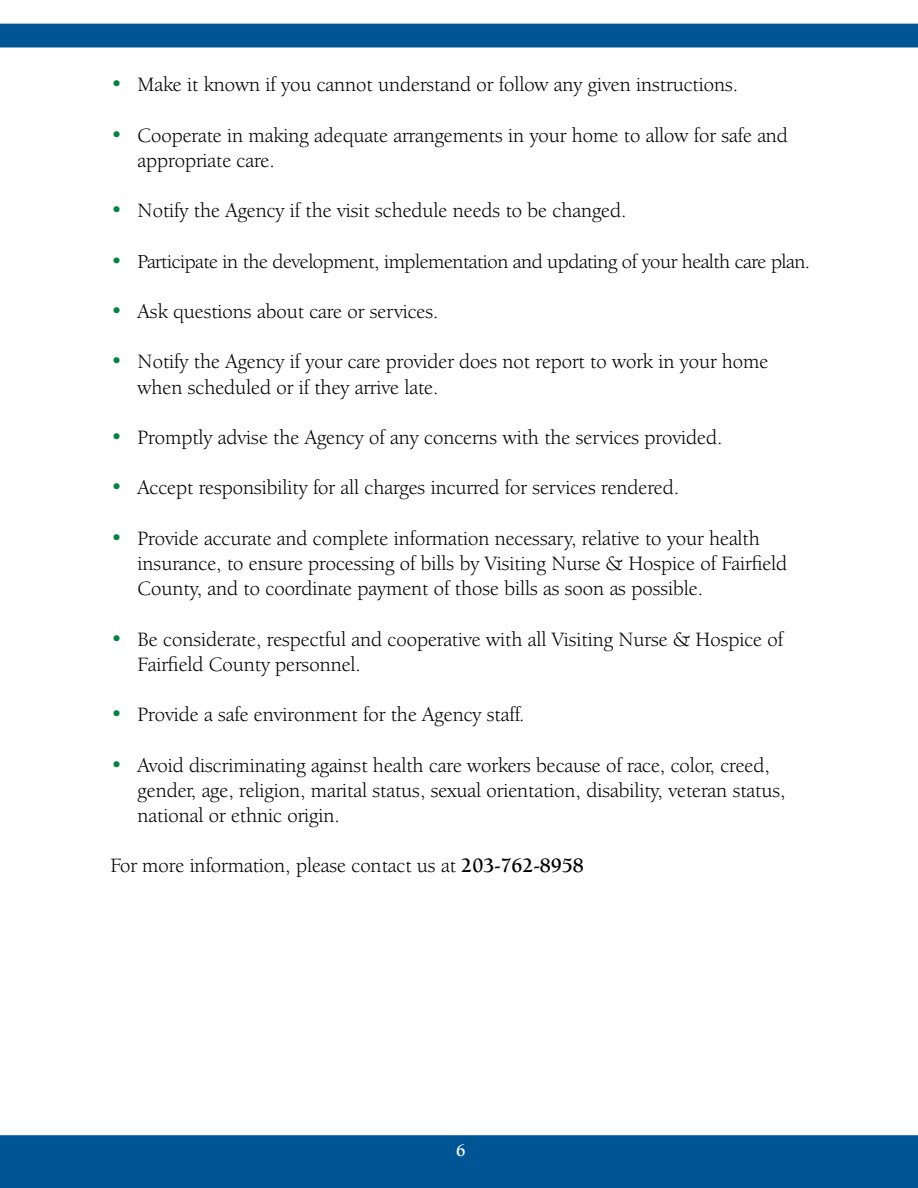
<style>
.page{position:relative;width:918px;height:1188px;background:#fff}
.page>*{position:absolute;margin:0;border:0;box-sizing:border-box;transform-origin:0 0}
.t1{font:21px/25.2px "Berkeley Oldstyle IT Cby BT";color:#000}
.t2{font:20.4px "Berkeley Oldstyle IT Cby BT";letter-spacing:-.02em;color:#000}
.t3{font:700 18px "Berkeley Oldstyle IT Cby BT";color:#fff}
.s1{color:#00853f}
.s2{font-weight:700}
</style>
<div class="page">
<div style="left:0;top:1135px;width:918px;height:53px;background:#005695"></div>
<div style="left:0;top:24px;width:918px;height:24px;background:#005695"></div>
<p class="t1" style="left:111px;top:72px;width:629px"><span class="s1">•</span> Make it known if you cannot understand or follow any given instructions.</p>
<p class="t1" style="left:138px;top:122px;width:652px;text-indent:-27px"><span class="s1">•</span> Cooperate in making adequate arrangements in your home to allow for safe and appropriate care.</p>
<p class="t1" style="left:111px;top:198px;width:517px"><span class="s1">•</span> Notify the Agency if the visit schedule needs to be changed.</p>
<p class="t2" style="left:111px;top:249px;width:701px"><span class="s1">•</span> Participate in the development, implementation and updating of your health care plan.</p>
<p class="t1" style="left:111px;top:299px;width:329px"><span class="s1">•</span> Ask questions about care or services.</p>
<p class="t1" style="left:138px;top:349px;width:632px;text-indent:-27px"><span class="s1">•</span> Notify the Agency if your care provider does not report to work in your home when scheduled or if they arrive late.</p>
<p class="t1" style="left:111px;top:425px;width:613px"><span class="s1">•</span> Promptly advise the Agency of any concerns with the services provided.</p>
<p class="t1" style="left:111px;top:475px;width:570px"><span class="s1">•</span> Accept responsibility for all charges incurred for services rendered.</p>
<p class="t1" style="left:138px;top:525px;width:651px;text-indent:-27px"><span class="s1">•</span> Provide accurate and complete information necessary, relative to your health insurance, to ensure processing of bills by Visiting Nurse &amp; Hospice of Fairfield<br>County, and to coordinate payment of those bills as soon as possible.</p>
<p class="t1" style="left:138px;top:626px;width:647px;text-indent:-27px"><span class="s1">•</span> Be considerate, respectful and cooperative with all Visiting Nurse &amp; Hospice of<br>Fairfield County personnel.</p>
<p class="t1" style="left:111px;top:702px;width:415px"><span class="s1">•</span> Provide a safe environment for the Agency staff.</p>
<p class="t1" style="left:138px;top:752px;width:649px;text-indent:-27px"><span class="s1">•</span> Avoid discriminating against health care workers because of race, color, creed, gender, age, religion, marital status, sexual orientation, disability, veteran status, national or ethnic origin.</p>
<p class="t1" style="left:111px;top:853px;width:475px">For more information, please contact us at <span class="s2">203-762-8958</span></p>
<p class="t3" style="left:456px;top:1140px;width:11px">6</p>
</div>
